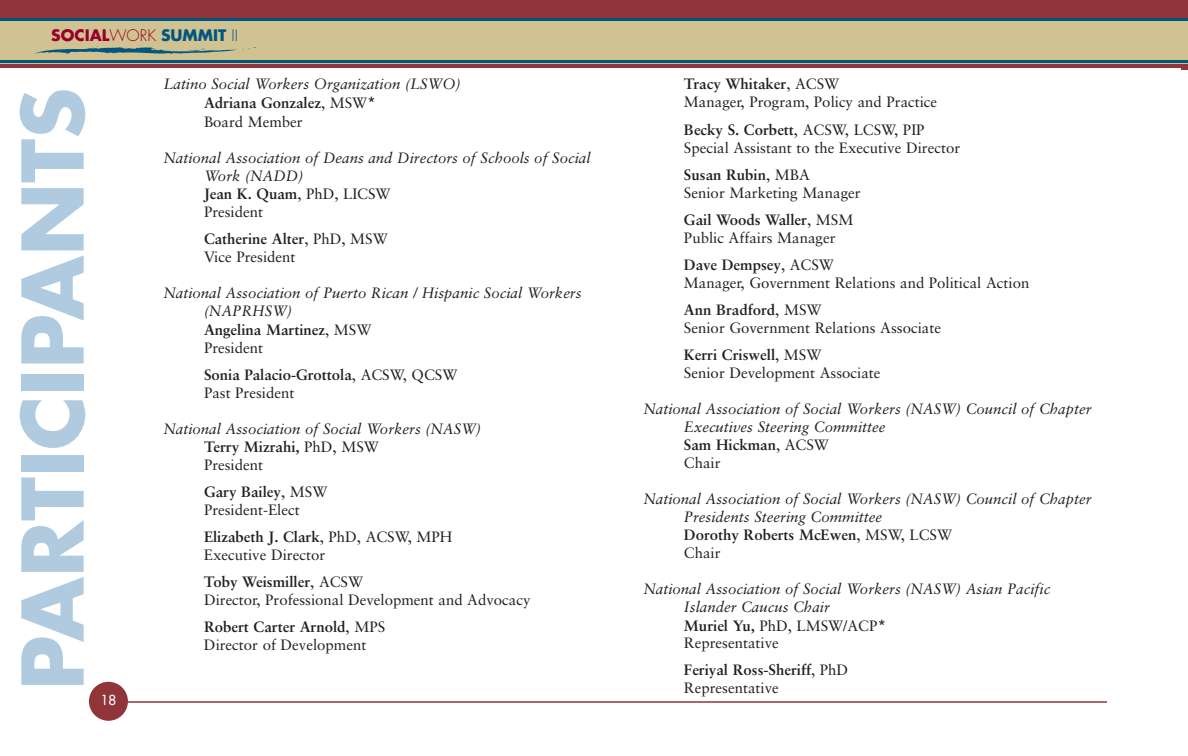
<style>
.page{position:relative;width:1188px;height:756px;background:#fff}
.page>*{position:absolute;margin:0;border:0;box-sizing:border-box;transform-origin:0 0}
.t1{font:700 82.65px "Futura";color:#b0cbdf}
.t2{font:700 15.45px "Futura";color:#99002e}
.t3{font:italic 15px/18px "Sabon";color:#201f20}
.t4{font:15px/18px "Sabon";color:#201f20}
.t5{font:700 15px/27px "Sabon";color:#201f20}
.t6{font:13.5px "Futura";color:#fff}
.s1{font-weight:300}
.s2{color:#005581}
.s3{font-weight:300;color:#005581}
.s4{font-weight:700;font-style:normal}
.s5{font-style:normal}
.s6{font-family:"Futura";font-style:normal}
.s7{font-weight:700}
.s8{font-weight:400}
</style>
<div class="page">
<div style="left:1181px;top:0;width:7px;height:69px;background:#92353b"></div>
<hr style="left:108px;top:701px;width:999px;height:2px;background:#92353b">
<div style="left:89px;top:682px;width:39px;height:39px;background:#92353b;border-radius:50%"></div>
<div style="left:0;top:0;width:1188px;height:68px;background:#92353b"></div>
<div style="left:0;top:18px;width:1188px;height:45px;background:#d0c391"></div>
<svg style="left:35px;top:46px;width:221px;height:8px"></svg>
<hr style="left:0;top:18px;width:1188px;height:3px;background:#005581">
<hr style="left:0;top:61px;width:1188px;height:2px;background:#005581">
<p class="t2" style="left:51px;top:28px;width:188px">SOCIAL<span class="s1">WORK</span> <span class="s2">SUMMIT</span> <span class="s3">II</span></p>
<h1 class="t1" style="left:15px;top:690px;width:604px;rotate:-90deg">PARTICIPANTS</h1>
<p class="t6" style="left:101px;top:693px;width:17px">18</p>
<p class="t3" style="left:204px;top:76px;width:258px;line-height:18.9px;text-indent:-40px">Latino Social Workers Organization (LSWO)<br><span class="s4">Adriana Gonzalez</span><span class="s5">, MSW</span><span class="s6">*<br></span><span class="s5">Board Member</span></p>
<p class="t3" style="left:204px;top:150px;width:388px;text-indent:-40px">National Association of Deans and Directors of Schools of Social<br>Work (NADD)<br><span class="s4">Jean K. Quam</span><span class="s5">, PhD, LICSW<br>President</span></p>
<p class="t4" style="left:204px;top:231px;width:185px"><span class="s7">Catherine Alter</span>, PhD, MSW<br>Vice President</p>
<p class="t3" style="left:204px;top:286px;width:379px;text-indent:-40px">National Association of Puerto Rican / Hispanic Social Workers (NAPRHSW)<br><span class="s4">Angelina Martinez</span><span class="s5">, MSW<br>President</span></p>
<p class="t4" style="left:204px;top:367px;width:255px"><span class="s7">Sonia Palacio-Grottola</span>, ACSW, QCSW<br>Past President</p>
<p class="t3" style="left:204px;top:421px;width:279px;text-indent:-40px">National Association of Social Workers (NASW)<br><span class="s4">Terry Mizrahi,</span> <span class="s5">PhD, MSW<br>President</span></p>
<p class="t4" style="left:204px;top:484px;width:125px"><span class="s7">Gary Bailey</span>, MSW<br>President-Elect</p>
<p class="t4" style="left:204px;top:529px;width:250px"><span class="s7">Elizabeth J. Clark</span>, PhD, ACSW, MPH<br>Executive Director</p>
<p class="t4" style="left:204px;top:574px;width:328px"><span class="s7">Toby Weismiller</span>, ACSW<br>Director, Professional Development and Advocacy</p>
<p class="t4" style="left:204px;top:619px;width:183px"><span class="s7">Robert Carter Arnold</span>, MPS<br>Director of Development</p>
<p class="t4" style="left:684px;top:77px;width:255px"><span class="s7">Tracy Whitaker</span>, ACSW<br>Manager, Program, Policy and Practice</p>
<p class="t4" style="left:684px;top:122px;width:278px"><span class="s7">Becky S. Corbett</span>, ACSW, LCSW, PIP<br>Special Assistant to the Executive Director</p>
<p class="t4" style="left:684px;top:167px;width:178px"><span class="s7">Susan Rubin</span>, MBA<br>Senior Marketing Manager</p>
<p class="t4" style="left:684px;top:212px;width:171px"><span class="s7">Gail Woods Waller</span>, MSM<br>Public Affairs Manager</p>
<p class="t4" style="left:684px;top:257px;width:347px"><span class="s7">Dave Dempsey</span>, ACSW<br>Manager, Government Relations and Political Action</p>
<p class="t4" style="left:684px;top:302px;width:259px"><span class="s7">Ann Bradford</span>, MSW<br>Senior Government Relations Associate</p>
<p class="t4" style="left:684px;top:347px;width:198px"><span class="s7">Kerri Criswell</span>, MSW<br>Senior Development Associate</p>
<p class="t3" style="left:684px;top:401px;width:409px;text-indent:-40px">National Association of Social Workers (NASW) Council of Chapter<br>Executives Steering Committee<br><span class="s4">Sam Hickman</span><span class="s5">, ACSW<br>Chair</span></p>
<p class="t3" style="left:684px;top:491px;width:409px;text-indent:-40px">National Association of Social Workers (NASW) Council of Chapter Presidents Steering Committee<br><span class="s4">Dorothy Roberts McEwen</span><span class="s5">, MSW, LCSW<br>Chair</span></p>
<p class="t3" style="left:684px;top:581px;width:368px;line-height:18.6px;text-indent:-40px">National Association of Social Workers (NASW) Asian Pacific<br>Islander Caucus Chair<br><span class="s4">Muriel Yu,</span> <span class="s5">PhD, LMSW/ACP</span><span class="s6">*</span></p>
<p class="t5" style="left:684px;top:630px;width:166px"><span class="s8">Representative<br></span>Feriyal Ross-Sheriff<span class="s8">, PhD</span></p>
<p class="t4" style="left:684px;top:680px;width:96px">Representative</p>
</div>
